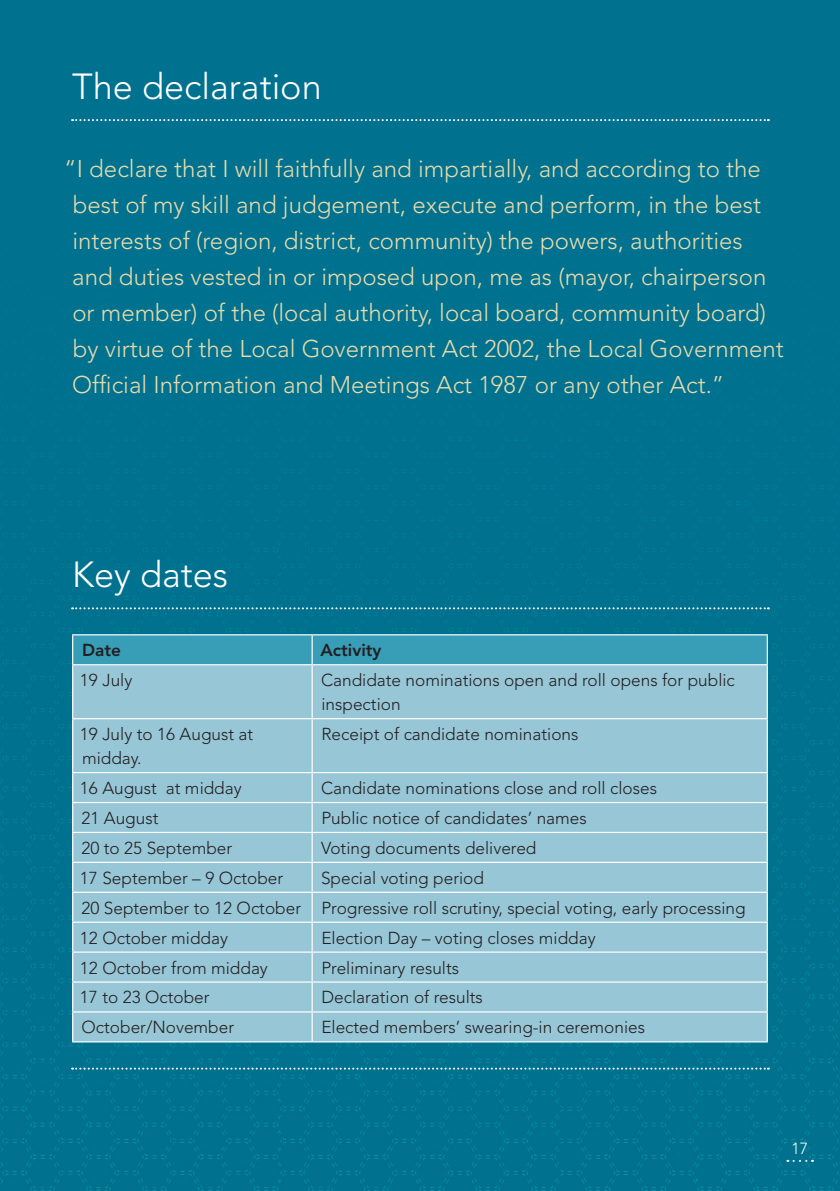
<style>
.page{position:relative;width:840px;height:1191px;background:#fff}
.page>*{position:absolute;margin:0;border:0;box-sizing:border-box;transform-origin:0 0}
.t1{font:300 36px "Avenir";color:#fff}
.t2{font:300 24px/36px "Avenir";color:#e6daac}
.t3{font:300 17.2px/24px "Avenir";color:#231f20}
.t4{font:800 17.2px "Avenir";color:#231f20}
.t5{font:300 16px "Avenir";color:#fff}
</style>
<div class="page">
<div style="left:0;top:0;width:839px;height:1191px;background:#00718e"></div>
<div style="left:73px;top:665px;width:693px;height:376px;background:#97c6d7"></div>
<hr style="left:72px;top:634px;width:240px;height:1px;background:#fff">
<hr style="left:312px;top:634px;width:455px;height:1px;background:#fff">
<div style="left:72px;top:635px;width:695px;height:29px;background:#389db7"></div>
<hr style="left:72px;top:664px;width:240px;height:1px;background:#fff">
<hr style="left:72px;top:665px;width:1px;height:53px;background:#fff">
<hr style="left:312px;top:664px;width:455px;height:1px;background:#fff">
<hr style="left:311px;top:665px;width:1px;height:53px;background:#fff">
<hr style="left:766px;top:665px;width:1px;height:53px;background:#fff">
<hr style="left:72px;top:718px;width:240px;height:1px;background:#fff">
<hr style="left:72px;top:719px;width:1px;height:53px;background:#fff">
<hr style="left:312px;top:718px;width:455px;height:1px;background:#fff">
<hr style="left:311px;top:719px;width:1px;height:53px;background:#fff">
<hr style="left:766px;top:719px;width:1px;height:53px;background:#fff">
<hr style="left:72px;top:772px;width:240px;height:1px;background:#fff">
<hr style="left:312px;top:772px;width:455px;height:1px;background:#fff">
<hr style="left:72px;top:802px;width:240px;height:1px;background:#fff">
<hr style="left:312px;top:802px;width:455px;height:1px;background:#fff">
<hr style="left:72px;top:832px;width:240px;height:1px;background:#fff">
<hr style="left:312px;top:832px;width:455px;height:1px;background:#fff">
<hr style="left:72px;top:861px;width:240px;height:2px;background:#fff">
<hr style="left:312px;top:861px;width:455px;height:2px;background:#fff">
<hr style="left:72px;top:891px;width:240px;height:2px;background:#fff">
<hr style="left:312px;top:891px;width:455px;height:2px;background:#fff">
<hr style="left:72px;top:921px;width:240px;height:1px;background:#fff">
<hr style="left:312px;top:921px;width:455px;height:1px;background:#fff">
<hr style="left:72px;top:951px;width:240px;height:1px;background:#fff">
<hr style="left:312px;top:951px;width:455px;height:1px;background:#fff">
<hr style="left:72px;top:981px;width:240px;height:1px;background:#fff">
<hr style="left:312px;top:981px;width:455px;height:1px;background:#fff">
<hr style="left:72px;top:1011px;width:240px;height:1px;background:#fff">
<svg style="left:72px;top:773px;width:1px;height:268px"></svg>
<hr style="left:312px;top:1011px;width:455px;height:1px;background:#fff">
<svg style="left:311px;top:773px;width:1px;height:268px"></svg>
<svg style="left:766px;top:773px;width:1px;height:268px"></svg>
<hr style="left:72px;top:1041px;width:240px;height:1px;background:#fff">
<hr style="left:312px;top:1041px;width:455px;height:1px;background:#fff">
<svg style="left:72px;top:119px;width:696px;height:2px"></svg>
<svg style="left:72px;top:607px;width:696px;height:2px"></svg>
<svg style="left:72px;top:1067px;width:696px;height:2px"></svg>
<svg style="left:787px;top:1159px;width:25px;height:2px"></svg>
<h1 class="t1" style="left:72px;top:65px;width:251px">The declaration</h1>
<p class="t2" style="left:72px;top:151px;width:713px;text-indent:-8px">“I declare that I will faithfully and impartially, and according to the best of my skill and judgement, execute and perform, in the best interests of (region, district, community) the powers, authorities and duties vested in or imposed upon, me as (mayor, chairperson or member) of the (local authority, local board, community board) by virtue of the Local Government Act 2002, the Local Government Official Information and Meetings Act 1987 or any other Act.”</p>
<h1 class="t1" style="left:72px;top:553px;width:158px">Key dates</h1>
<p class="t4" style="left:82px;top:640px;width:40px">Date</p>
<p class="t4" style="left:320px;top:640px;width:62px">Activity</p>
<p class="t3" style="left:80px;top:668px;width:54px">19 July</p>
<p class="t3" style="left:321px;top:668px;width:415px">Candidate nominations open and roll opens for public inspection</p>
<p class="t3" style="left:80px;top:722px;width:175px">19 July to 16 August at midday.</p>
<p class="t3" style="left:321px;top:722px;width:258px">Receipt of candidate nominations</p>
<p class="t3" style="left:80px;top:776px;width:163px">16 August at midday</p>
<p class="t3" style="left:321px;top:776px;width:337px">Candidate nominations close and roll closes</p>
<p class="t3" style="left:81px;top:806px;width:78px">21 August</p>
<p class="t3" style="left:321px;top:806px;width:267px">Public notice of candidates’ names</p>
<p class="t3" style="left:81px;top:836px;width:152px">20 to 25 September</p>
<p class="t3" style="left:321px;top:836px;width:217px">Voting documents delivered</p>
<p class="t3" style="left:80px;top:866px;width:205px">17 September – 9 October</p>
<p class="t3" style="left:80px;top:863px;width:666px;line-height:30px;text-indent:241px">Special voting period<br>20 September to 12 October Progressive roll scrutiny, special voting, early processing<br>12 October midday</p>
<p class="t3" style="left:321px;top:925px;width:276px">Election Day – voting closes midday</p>
<p class="t3" style="left:80px;top:955px;width:189px">12 October from midday</p>
<p class="t3" style="left:321px;top:955px;width:139px">Preliminary results</p>
<p class="t3" style="left:80px;top:985px;width:131px">17 to 23 October</p>
<p class="t3" style="left:321px;top:985px;width:163px">Declaration of results</p>
<p class="t3" style="left:82px;top:1015px;width:154px">October/November</p>
<p class="t3" style="left:321px;top:1015px;width:325px">Elected members’ swearing-in ceremonies</p>
<p class="t5" style="left:790px;top:1138px;width:18px">17</p>
</div>
